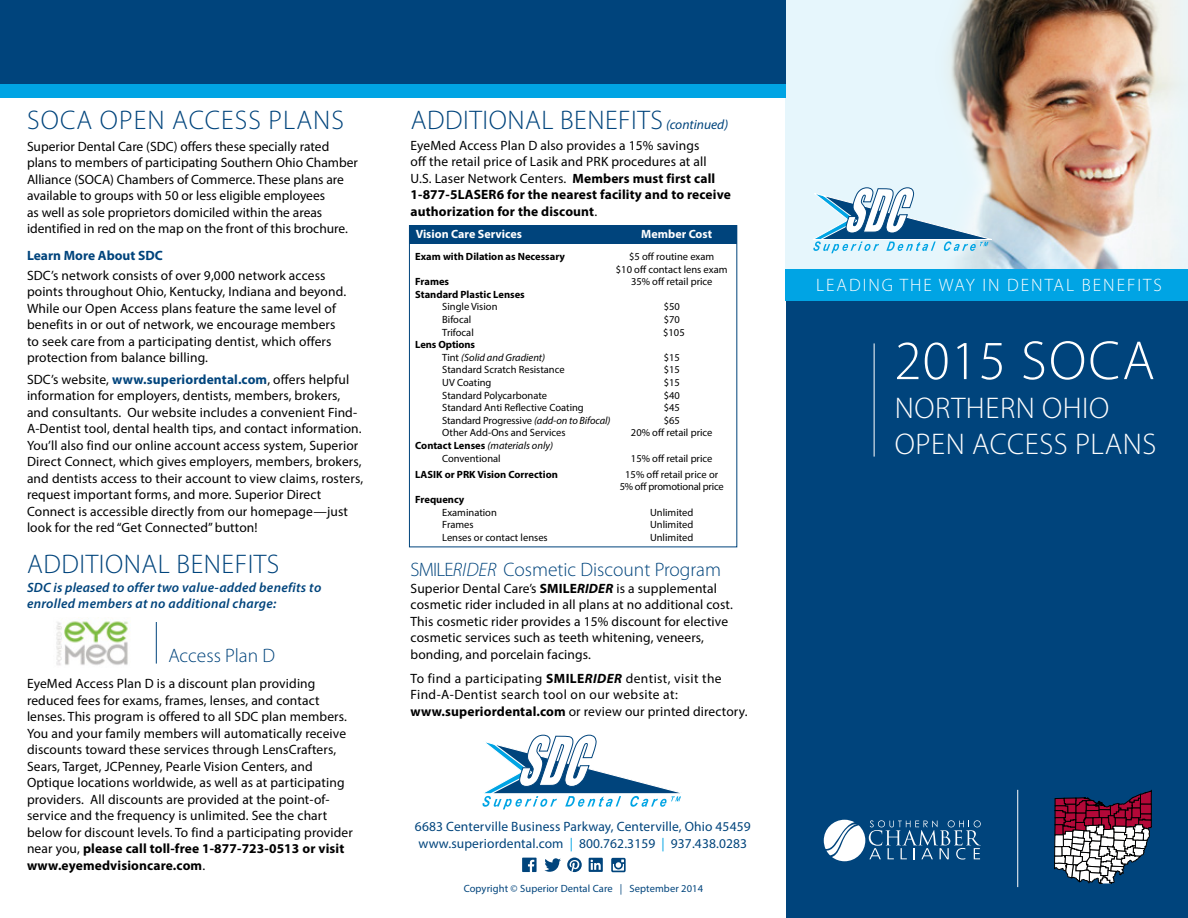
<style>
.page{position:relative;width:1188px;height:918px;background:#fff}
.page>*{position:absolute;margin:0;border:0;box-sizing:border-box;transform-origin:0 0}
.t1{font:300 55.5px "Myriad Pro";letter-spacing:.03em;color:#fff}
.t2{font:300 30px/36px "Myriad Pro";letter-spacing:.02em;color:#fff}
.t3{font:300 27px "Myriad Pro";letter-spacing:.02em;color:#00447c}
.t4{font:300 27px "Myriad Pro";letter-spacing:.04em;color:#00447c}
.t5{font:300 19.5px "Myriad Pro";color:#00447c}
.t6{font:300 18px "Myriad Pro";letter-spacing:.11em;color:#fff}
.t7{font:13.5px/16.5px "Myriad Pro";letter-spacing:.01em;color:#000}
.t8{font:13.5px/16.5px "Myriad Pro";letter-spacing:.03em;color:#000}
.t9{font:13.5px/16.5px "Myriad Pro";letter-spacing:.01em;color:#00447c}
.t10{font:italic 600 13.5px/16.5px "Myriad Pro";letter-spacing:.02em;color:#00447c}
.t11{font:700 13.5px "Myriad Pro";color:#00447c}
.t12{font:700 12px "Myriad Pro";color:#fff}
.t13{font:10.5px/12.6px "Myriad Pro";color:#000;text-align:center}
.t14{font:700 10.5px "Myriad Pro";color:#000}
.t15{font:italic 10.5px/12.6px "Myriad Pro";color:#000}
.t16{font:10.5px "Myriad Pro";letter-spacing:.01em;color:#00447c}
.t17{font:10.5px/12.6px "Myriad Pro";letter-spacing:-.02em;color:#000;text-align:center}
.s1{font-weight:700;color:#00447c}
.s2{font-weight:700}
.s3{font-weight:400;font-style:italic;font-size:13.5px}
.s4{font-weight:700;font-style:normal}
.s5{font-style:normal}
.s6{font-style:italic}
.s7{font-weight:700;font-style:italic}
.s8{color:#00a4e4}
</style>
<div class="page">
<div style="left:786px;top:0;width:402px;height:273px;background:#e6f6fc"></div>
<img style="left:950px;top:0;width:232px;height:269px">
<div style="left:0;top:0;width:786px;height:91px;background:#00447c"></div>
<div style="left:0;top:84px;width:786px;height:14px;background:#00a4e4"></div>
<hr style="left:156px;top:622px;width:1px;height:42px;background:#00447c">
<div style="left:786px;top:300px;width:402px;height:618px;background:#00447c"></div>
<svg style="left:813px;top:187px;width:187px;height:66px"></svg>
<svg style="left:824px;top:820px;width:157px;height:41px"></svg>
<hr style="left:1017px;top:790px;width:1px;height:97px;background:#fff">
<svg style="left:1054px;top:790px;width:98px;height:93px"></svg>
<div style="left:786px;top:269px;width:402px;height:31px;background:#00a4e4"></div>
<hr style="left:874px;top:343px;width:1px;height:114px;background:#fff">
<div style="left:409px;top:226px;width:328px;height:18px;background:#00447c"></div>
<div style="left:409px;top:225px;width:328px;height:322px;border:1px solid #00447c"></div>
<img style="left:56px;top:621px;width:74px;height:45px">
<svg style="left:482px;top:734px;width:199px;height:75px"></svg>
<svg style="left:611px;top:858px;width:15px;height:14px"></svg>
<svg style="left:589px;top:858px;width:14px;height:14px"></svg>
<svg style="left:544px;top:858px;width:17px;height:14px"></svg>
<svg style="left:567px;top:858px;width:15px;height:14px"></svg>
<svg style="left:522px;top:858px;width:15px;height:14px"></svg>
<h3 class="t4" style="left:27px;top:103px;width:318px">SOCA OPEN ACCESS PLANS</h3>
<p class="t7" style="left:27px;top:138px;width:333px">Superior Dental Care (SDC) offers these specially rated plans to members of participating Southern Ohio Chamber Alliance (SOCA) Chambers of Commerce. These plans are available to groups with 50 or less eligible employees<br>as well as sole proprietors domiciled within the areas identified in red on the map on the front of this brochure.</p>
<p class="t11" style="left:27px;top:247px;width:137px">Learn More About SDC</p>
<p class="t7" style="left:27px;top:267px;width:321px">SDC’s network consists of over 9,000 network access points throughout Ohio, Kentucky, Indiana and beyond.<br>While our Open Access plans feature the same level of benefits in or out of network, we encourage members to seek care from a participating dentist, which offers protection from balance billing.</p>
<p class="t7" style="left:27px;top:371px;width:338px">SDC’s website, <span class="s1">www.superiordental.com</span>, offers helpful information for employers, dentists, members, brokers, and consultants. Our website includes a convenient Find-A-Dentist tool, dental health tips, and contact information.<br>You’ll also find our online account access system, Superior Direct Connect, which gives employers, members, brokers, and dentists access to their account to view claims, rosters, request important forms, and more. Superior Direct Connect is accessible directly from our homepage—just look for the red “Get Connected” button!</p>
<h3 class="t3" style="left:27px;top:547px;width:254px">ADDITIONAL BENEFITS</h3>
<p class="t10" style="left:27px;top:578px;width:296px">SDC is pleased to offer two value-added benefits to enrolled members at no additional charge:</p>
<h3 class="t5" style="left:168px;top:644px;width:108px">Access Plan D</h3>
<p class="t7" style="left:27px;top:675px;width:327px">EyeMed Access Plan D is a discount plan providing reduced fees for exams, frames, lenses, and contact lenses. This program is offered to all SDC plan members.<br>You and your family members will automatically receive discounts toward these services through LensCrafters, Sears, Target, JCPenney, Pearle Vision Centers, and Optique locations worldwide, as well as at participating providers. All discounts are provided at the point-of&shy;service and the frequency is unlimited. See the chart below for discount levels. To find a participating provider near you, <span class="s2">please call toll-free 1-877-723-0513 or visit www.eyemedvisioncare.com</span>.</p>
<h3 class="t3" style="left:411px;top:103px;width:319px">ADDITIONAL BENEFITS <span class="s3">(continued)</span></h3>
<p class="t7" style="left:411px;top:137px;width:322px">EyeMed Access Plan D also provides a 15% savings<br>off the retail price of Lasik and PRK procedures at all U.S. Laser Network Centers. <span class="s2">Members must first call 1-877-5LASER6 for the nearest facility and to receive authorization for the discount</span>.</p>
<p class="t12" style="left:416px;top:226px;width:108px">Vision Care Services</p>
<p class="t12" style="left:641px;top:226px;width:72px">Member Cost</p>
<p class="t14" style="left:415px;top:250px;width:151px">Exam with Dilation as Necessary</p>
<p class="t13" style="left:616px;top:250px;width:113px">$5 off routine exam<br>$10 off contact lens exam</p>
<p class="t14" style="left:415px;top:275px;width:35px">Frames</p>
<p class="t13" style="left:631px;top:275px;width:83px">35% off retail price</p>
<p class="t14" style="left:415px;top:287px;width:111px">Standard Plastic Lenses</p>
<p class="t13" style="left:442px;top:300px;width:57px">Single Vision</p>
<p class="t13" style="left:664px;top:300px;width:18px">$50</p>
<p class="t13" style="left:442px;top:313px;width:31px">Bifocal</p>
<p class="t13" style="left:664px;top:313px;width:18px">$70</p>
<p class="t13" style="left:442px;top:326px;width:33px">Trifocal</p>
<p class="t13" style="left:663px;top:326px;width:23px">$105</p>
<p class="t15" style="left:442px;top:338px;width:104px;text-indent:-27px"><span class="s4">Lens Options<br></span><span class="s5">Tint</span> (Solid and Gradient)</p>
<p class="t13" style="left:664px;top:351px;width:18px">$15</p>
<p class="t13" style="left:442px;top:363px;width:124px">Standard Scratch Resistance</p>
<p class="t13" style="left:664px;top:363px;width:18px">$15</p>
<p class="t13" style="left:442px;top:376px;width:51px">UV Coating</p>
<p class="t13" style="left:664px;top:376px;width:18px">$15</p>
<p class="t13" style="left:442px;top:389px;width:106px">Standard Polycarbonate</p>
<p class="t13" style="left:664px;top:389px;width:18px">$40</p>
<p class="t13" style="left:442px;top:401px;width:143px">Standard Anti Reflective Coating</p>
<p class="t13" style="left:664px;top:401px;width:18px">$45</p>
<p class="t13" style="left:442px;top:414px;width:170px">Standard Progressive <span class="s6">(add-on to Bifocal)</span></p>
<p class="t13" style="left:664px;top:414px;width:17px">$65</p>
<p class="t13" style="left:442px;top:426px;width:125px">Other Add-Ons and Services</p>
<p class="t13" style="left:631px;top:426px;width:83px">20% off retail price</p>
<p class="t15" style="left:442px;top:439px;width:112px;text-indent:-27px"><span class="s4">Contact Lenses</span> (materials only)<br><span class="s5">Conventional</span></p>
<p class="t13" style="left:631px;top:452px;width:83px">15% off retail price</p>
<p class="t14" style="left:415px;top:467px;width:144px">LASIK or PRK Vision Correction</p>
<p class="t17" style="left:620px;top:468px;width:106px">15% off retail price or<br>5% off promotional price</p>
<p class="t14" style="left:415px;top:493px;width:51px">Frequency</p>
<p class="t13" style="left:442px;top:506px;width:56px">Examination</p>
<p class="t13" style="left:650px;top:506px;width:45px">Unlimited</p>
<p class="t13" style="left:442px;top:518px;width:33px">Frames</p>
<p class="t13" style="left:650px;top:518px;width:45px">Unlimited</p>
<p class="t13" style="left:442px;top:531px;width:107px">Lenses or contact lenses</p>
<p class="t13" style="left:650px;top:531px;width:45px">Unlimited</p>
<h3 class="t5" style="left:411px;top:558px;width:312px">SMILE<span class="s6">RIDER</span> Cosmetic Discount Program</h3>
<p class="t7" style="left:411px;top:580px;width:324px">Superior Dental Care’s <span class="s2">SMILE</span><span class="s7">RIDER</span> is a supplemental cosmetic rider included in all plans at no additional cost.<br>This cosmetic rider provides a 15% discount for elective cosmetic services such as teeth whitening, veneers, bonding, and porcelain facings.</p>
<p class="t8" style="left:411px;top:670px;width:339px">To find a participating <span class="s2">SMILE</span><span class="s7">RIDER</span> dentist, visit the<br>Find-A-Dentist search tool on our website at: <span class="s2">www.superiordental.com</span> or review our printed directory.</p>
<p class="t9" style="left:415px;top:818px;width:337px">6683 Centerville Business Parkway, Centerville, Ohio 45459 www.superiordental.com <span class="s8">|</span> 800.762.3159 <span class="s8">|</span> 937.438.0283</p>
<p class="t16" style="left:464px;top:882px;width:241px">Copyright © Superior Dental Care | September 2014</p>
<h3 class="t6" style="left:816px;top:274px;width:347px">LEADING THE WAY IN DENTAL BENEFITS</h3>
<h1 class="t1" style="left:894px;top:327px;width:262px">2015 SOCA</h1>
<h2 class="t2" style="left:895px;top:390px;width:263px">NORTHERN OHIO<br>OPEN ACCESS PLANS</h2>
<h1 class="t1" style="left:890px;top:404px;width:262px">2013 SOCA</h1>
</div>
